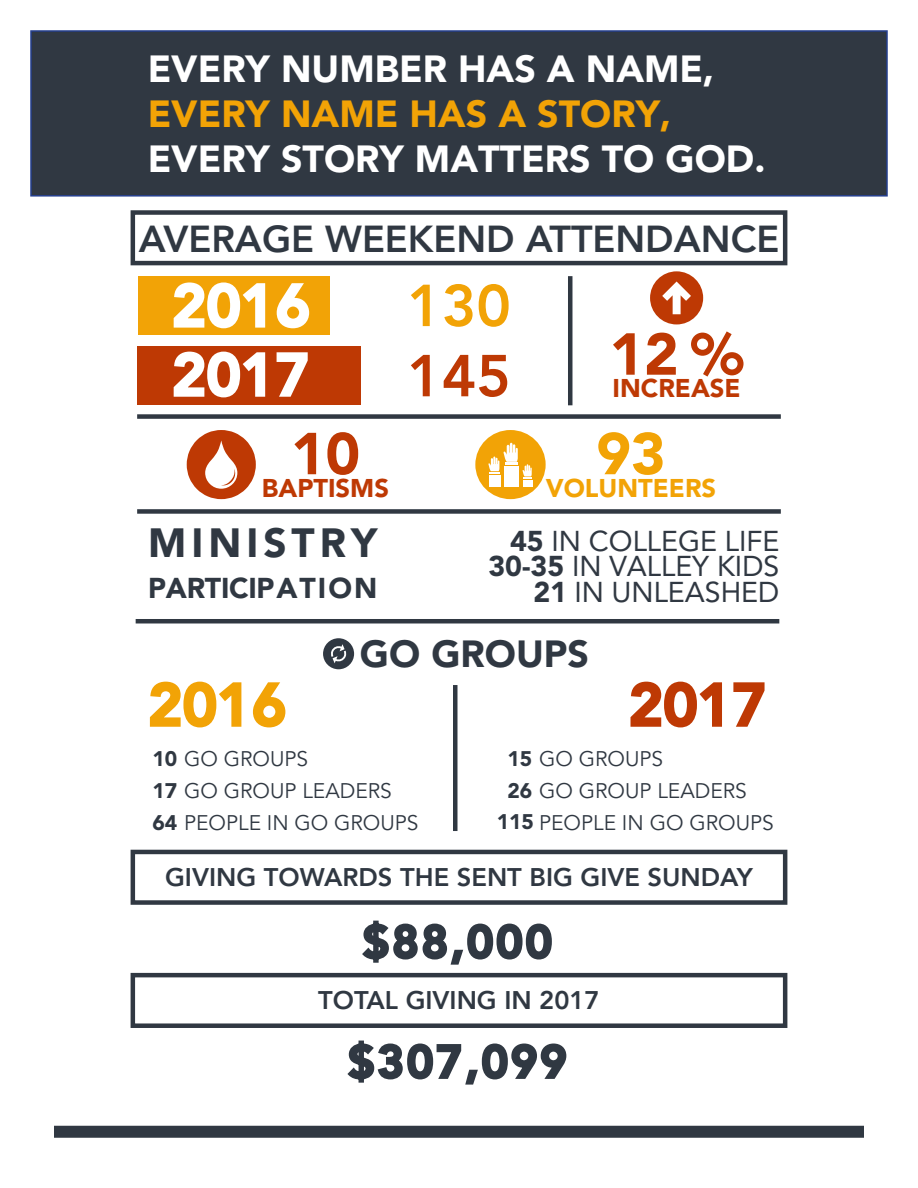
<style>
.page{position:relative;width:918px;height:1188px;background:#fff}
.page>*{position:absolute;margin:0;border:0;box-sizing:border-box;transform-origin:0 0}
.t1{font:800 58.5px "Avenir ED";color:#fff}
.t2{font:800 58.5px "Avenir ED";color:#f2a306}
.t3{font:800 58.5px "Avenir ED";color:#be3904}
.t4{font:900 58.5px "Avenir ED";color:#be3904}
.t5{font:900 58.5px "Avenir ED";color:#f2a306}
.t6{font:800 45px "Avenir ED";letter-spacing:.06em;color:#303842}
.t7{font:900 40.5px "Avenir ED";letter-spacing:.125em;color:#303842}
.t8{font:900 37.5px "Avenir ED";color:#fff}
.t9{font:800 37.5px "Avenir";color:#303842}
.t10{font:900 37.5px "Avenir ED";color:#f2a306}
.t11{font:900 37.5px "Avenir ED";color:#303842}
.t12{font:28.5px "Avenir ED";color:#303842}
.t13{font:900 28.5px "Avenir ED";letter-spacing:-.01em;color:#303842}
.t14{font:800 25.5px "Avenir";color:#303842}
.t15{font:900 25.5px "Avenir ED";color:#be3904}
.t16{font:900 25.5px "Avenir ED";color:#f2a306}
.t17{font:21px "Avenir ED";color:#303842}
.s1{font-weight:900}
</style>
<div class="page">
<div style="left:138px;top:346px;width:223px;height:59px;background:#be3904"></div>
<div style="left:138px;top:276px;width:192px;height:59px;background:#f2a306"></div>
<div style="left:137px;top:414px;width:644px;height:5px;background:#303842"></div>
<div style="left:137px;top:509px;width:644px;height:5px;background:#303842"></div>
<hr style="left:136px;top:619px;width:643px;height:4px;background:#303842">
<div style="left:54px;top:1126px;width:810px;height:12px;background:#303842"></div>
<div style="left:30px;top:30px;width:858px;height:167px;background:#303842;border:2px solid #253f8e"></div>
<div style="left:650px;top:271px;width:53px;height:53px;background:#be3904;border-radius:50%"></div>
<svg style="left:662px;top:282px;width:29px;height:32px"></svg>
<svg style="left:187px;top:430px;width:69px;height:69px"></svg>
<div style="left:475px;top:430px;width:71px;height:69px;background:#f2a306;border-radius:50%"></div>
<div style="left:505px;top:466px;width:14px;height:20px;background:#fff"></div>
<div style="left:489px;top:475px;width:11px;height:11px;background:#fff"></div>
<div style="left:523px;top:480px;width:10px;height:6px;background:#fff"></div>
<svg style="left:488px;top:443px;width:44px;height:36px"></svg>
<hr style="left:568px;top:276px;width:4px;height:129px;background:#303842">
<div style="left:453px;top:685px;width:5px;height:146px;background:#303842"></div>
<svg style="left:173px;top:282px;width:93px;height:47px"></svg>
<svg style="left:276px;top:283px;width:34px;height:46px"></svg>
<svg style="left:173px;top:351px;width:93px;height:47px"></svg>
<svg style="left:276px;top:352px;width:32px;height:45px"></svg>
<div style="left:131px;top:210px;width:656px;height:55px;border:4px solid #303842"></div>
<div style="left:323px;top:638px;width:31px;height:31px;background:#303842;border-radius:50%"></div>
<svg style="left:331px;top:644px;width:15px;height:19px"></svg>
<svg style="left:149px;top:681px;width:93px;height:47px"></svg>
<svg style="left:252px;top:682px;width:34px;height:46px"></svg>
<svg style="left:630px;top:681px;width:92px;height:47px"></svg>
<svg style="left:733px;top:682px;width:32px;height:45px"></svg>
<svg style="left:362px;top:920px;width:190px;height:45px"></svg>
<div style="left:131px;top:850px;width:656px;height:55px;border:4px solid #303842"></div>
<div style="left:131px;top:973px;width:656px;height:55px;border:4px solid #303842"></div>
<svg style="left:347px;top:1040px;width:220px;height:45px"></svg>
<p class="t8" style="left:148px;top:47px;width:568px">EVERY NUMBER HAS A NAME,</p>
<p class="t10" style="left:148px;top:92px;width:525px">EVERY NAME HAS A STORY,</p>
<p class="t8" style="left:148px;top:137px;width:619px">EVERY STORY MATTERS TO GOD.</p>
<p class="t9" style="left:139px;top:210px;width:642px">AVERAGE WEEKEND ATTENDANCE</p>
<p class="t1" style="left:172px;top:271px;width:140px">2016</p>
<p class="t1" style="left:172px;top:340px;width:140px">2017</p>
<p class="t4" style="left:291px;top:418px;width:71px">10</p>
<p class="t15" style="left:262px;top:473px;width:129px">BAPTISMS</p>
<p class="t7" style="left:148px;top:519px;width:231px">MINISTRY</p>
<p class="t13" style="left:148px;top:571px;width:231px">PARTICIPATION</p>
<p class="t2" style="left:407px;top:271px;width:105px">130</p>
<p class="t3" style="left:407px;top:341px;width:105px">145</p>
<p class="t4" style="left:609px;top:319px;width:136px">12 %</p>
<p class="t15" style="left:613px;top:373px;width:129px">INCREASE</p>
<p class="t5" style="left:596px;top:418px;width:71px">93</p>
<p class="t16" style="left:546px;top:473px;width:172px">VOLUNTEERS</p>
<p class="t12" style="left:510px;top:525px;width:271px"><span class="s1">45</span> IN COLLEGE LIFE</p>
<p class="t12" style="left:488px;top:550px;width:292px"><span class="s1">30-35</span> IN VALLEY KIDS</p>
<p class="t12" style="left:533px;top:575px;width:247px"><span class="s1">21</span> IN UNLEASHED</p>
<p class="t11" style="left:360px;top:631px;width:231px">GO GROUPS</p>
<p class="t2" style="left:148px;top:670px;width:140px">2016</p>
<p class="t17" style="left:152px;top:747px;width:157px"><span class="s1">10</span> GO GROUPS</p>
<p class="t17" style="left:152px;top:779px;width:241px"><span class="s1">17</span> GO GROUP LEADERS</p>
<p class="t17" style="left:152px;top:811px;width:268px"><span class="s1">64</span> PEOPLE IN GO GROUPS</p>
<p class="t3" style="left:629px;top:670px;width:140px">2017</p>
<p class="t17" style="left:507px;top:747px;width:157px"><span class="s1">15</span> GO GROUPS</p>
<p class="t17" style="left:507px;top:779px;width:241px"><span class="s1">26</span> GO GROUP LEADERS</p>
<p class="t17" style="left:497px;top:811px;width:279px"><span class="s1">115</span> PEOPLE IN GO GROUPS</p>
<p class="t14" style="left:165px;top:857px;width:589px">GIVING TOWARDS THE SENT BIG GIVE SUNDAY</p>
<p class="t6" style="left:363px;top:915px;width:191px">$88,000</p>
<p class="t14" style="left:318px;top:980px;width:283px">TOTAL GIVING IN 2017</p>
<p class="t6" style="left:348px;top:1035px;width:220px">$307,099</p>
</div>
